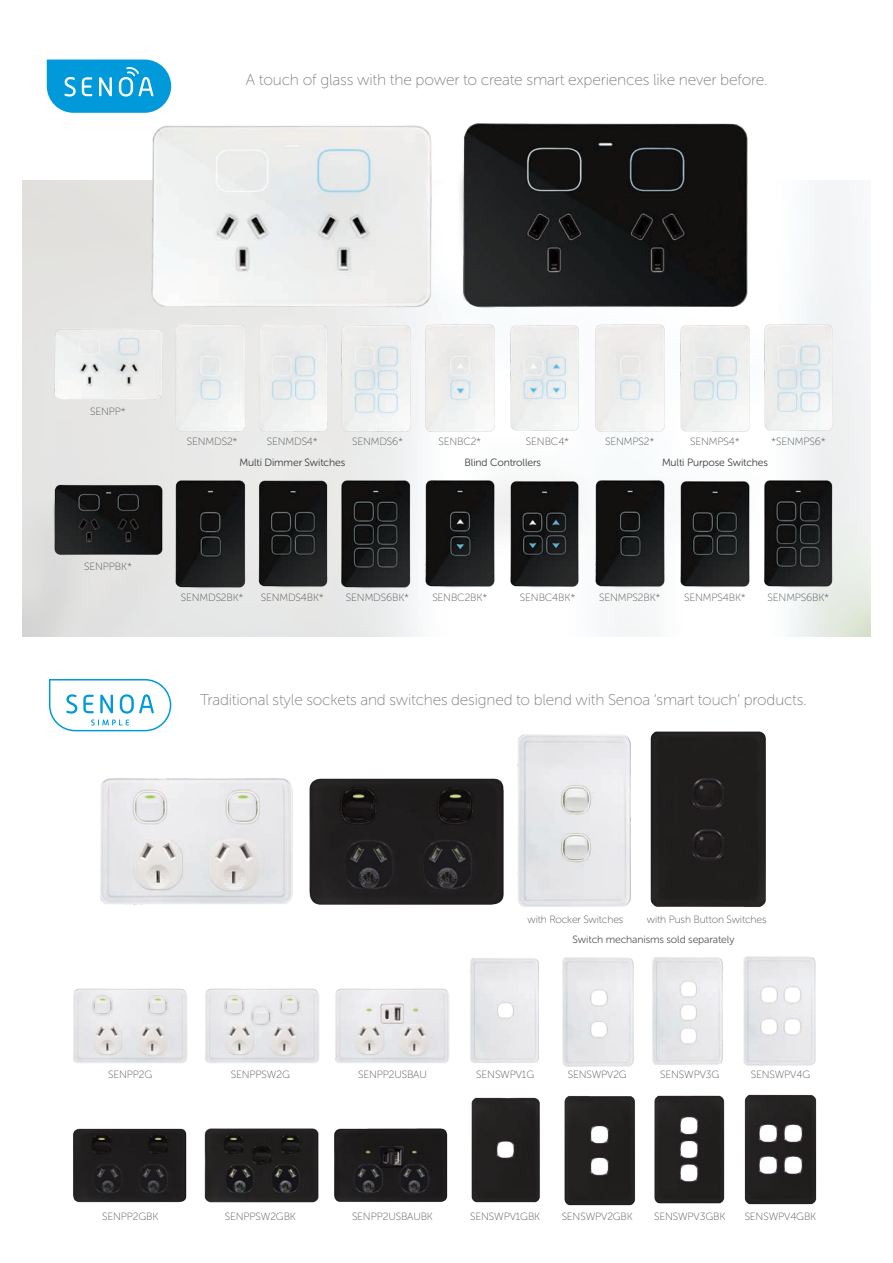
<style>
.page{position:relative;width:893px;height:1263px;background:#fff}
.page>*{position:absolute;margin:0;border:0;box-sizing:border-box;transform-origin:0 0}
.t1{font:15.75px "Museo Sans Rounded 100";letter-spacing:-.01em;color:#808285}
.t2{font:15.6px "Museo Sans Rounded 100";letter-spacing:-.01em;color:#808285}
.t3{font:10.5px "Museo Sans Rounded 100";letter-spacing:-.01em;color:#57585a}
.t4{font:10.5px "Museo Sans Rounded 300";letter-spacing:-.01em;color:#3e3e3f}
.t5{font:10.5px "Museo Sans Rounded 300";letter-spacing:-.01em;color:#57585a}
</style>
<div class="page">
<img style="left:73px;top:988px;width:114px;height:75px">
<img style="left:73px;top:1128px;width:114px;height:75px">
<img style="left:205px;top:988px;width:114px;height:75px">
<img style="left:204px;top:1128px;width:115px;height:75px">
<img style="left:335px;top:988px;width:114px;height:75px">
<img style="left:334px;top:1128px;width:114px;height:74px">
<img style="left:562px;top:956px;width:254px;height:111px">
<img style="left:564px;top:1094px;width:253px;height:112px">
<img style="left:470px;top:958px;width:69px;height:105px">
<img style="left:471px;top:1097px;width:69px;height:106px">
<img style="left:100px;top:778px;width:189px;height:127px">
<img style="left:518px;top:734px;width:113px;height:173px">
<img style="left:289px;top:763px;width:233px;height:144px">
<div style="left:650px;top:731px;width:116px;height:176px;background:#201d1d"></div>
<svg style="left:47px;top:60px;width:124px;height:53px;background:#26a8df"></svg>
<img style="left:133px;top:109px;width:311px;height:216px">
<img style="left:444px;top:123px;width:304px;height:195px">
<img style="left:47px;top:322px;width:123px;height:84px">
<img style="left:47px;top:478px;width:123px;height:84px">
<img style="left:334px;top:318px;width:507px;height:120px">
<img style="left:334px;top:474px;width:507px;height:120px">
<img style="left:255px;top:320px;width:75px;height:118px">
<img style="left:255px;top:476px;width:75px;height:118px">
<img style="left:171px;top:317px;width:76px;height:121px">
<img style="left:171px;top:473px;width:76px;height:121px">
<svg style="left:49px;top:679px;width:122px;height:52px"></svg>
<h1 class="t1" style="left:246px;top:71px;width:523px">A touch of glass with the power to create smart experiences like never before.</h1>
<p class="t3" style="left:90px;top:405px;width:37px">SENPP*</p>
<p class="t3" style="left:84px;top:561px;width:49px">SENPPBK*</p>
<p class="t3" style="left:187px;top:436px;width:52px">SENMDS2*</p>
<p class="t3" style="left:267px;top:436px;width:53px">SENMDS4*</p>
<p class="t3" style="left:352px;top:436px;width:53px">SENMDS6*</p>
<p class="t3" style="left:438px;top:436px;width:44px">SENBC2*</p>
<p class="t3" style="left:526px;top:436px;width:45px">SENBC4*</p>
<p class="t3" style="left:605px;top:436px;width:51px">SENMPS2*</p>
<p class="t3" style="left:690px;top:436px;width:51px">SENMPS4*</p>
<p class="t3" style="left:771px;top:436px;width:56px">*SENMPS6*</p>
<p class="t4" style="left:239px;top:457px;width:107px">Multi Dimmer Switches</p>
<p class="t4" style="left:465px;top:457px;width:78px">Blind Controllers</p>
<p class="t4" style="left:662px;top:457px;width:108px">Multi Purpose Switches</p>
<p class="t3" style="left:181px;top:592px;width:64px">SENMDS2BK*</p>
<p class="t3" style="left:261px;top:592px;width:65px">SENMDS4BK*</p>
<p class="t3" style="left:346px;top:592px;width:65px">SENMDS6BK*</p>
<p class="t3" style="left:432px;top:592px;width:57px">SENBC2BK*</p>
<p class="t3" style="left:520px;top:592px;width:57px">SENBC4BK*</p>
<p class="t3" style="left:599px;top:592px;width:63px">SENMPS2BK*</p>
<p class="t3" style="left:684px;top:592px;width:63px">SENMPS4BK*</p>
<p class="t3" style="left:768px;top:592px;width:63px">SENMPS6BK*</p>
<h2 class="t2" style="left:200px;top:692px;width:608px">Traditional style sockets and switches designed to blend with Senoa ‘smart touch’ products.</h2>
<p class="t3" style="left:108px;top:1069px;width:46px">SENPP2G</p>
<p class="t3" style="left:102px;top:1211px;width:58px">SENPP2GBK</p>
<p class="t3" style="left:231px;top:1069px;width:60px">SENPPSW2G</p>
<p class="t3" style="left:225px;top:1211px;width:73px">SENPPSW2GBK</p>
<p class="t3" style="left:358px;top:1069px;width:70px">SENPP2USBAU</p>
<p class="t3" style="left:528px;top:914px;width:97px">with Rocker Switches</p>
<p class="t3" style="left:647px;top:914px;width:121px">with Push Button Switches</p>
<p class="t5" style="left:573px;top:933px;width:163px">Switch mechanisms sold separately</p>
<p class="t3" style="left:476px;top:1069px;width:59px">SENSWPV1G</p>
<p class="t3" style="left:568px;top:1069px;width:61px">SENSWPV2G</p>
<p class="t3" style="left:660px;top:1069px;width:61px">SENSWPV3G</p>
<p class="t3" style="left:751px;top:1069px;width:61px">SENSWPV4G</p>
<p class="t3" style="left:352px;top:1211px;width:82px">SENPP2USBAUBK</p>
<p class="t3" style="left:470px;top:1211px;width:71px">SENSWPV1GBK</p>
<p class="t3" style="left:562px;top:1211px;width:73px">SENSWPV2GBK</p>
<p class="t3" style="left:654px;top:1211px;width:73px">SENSWPV3GBK</p>
<p class="t3" style="left:745px;top:1211px;width:73px">SENSWPV4GBK</p>
</div>
